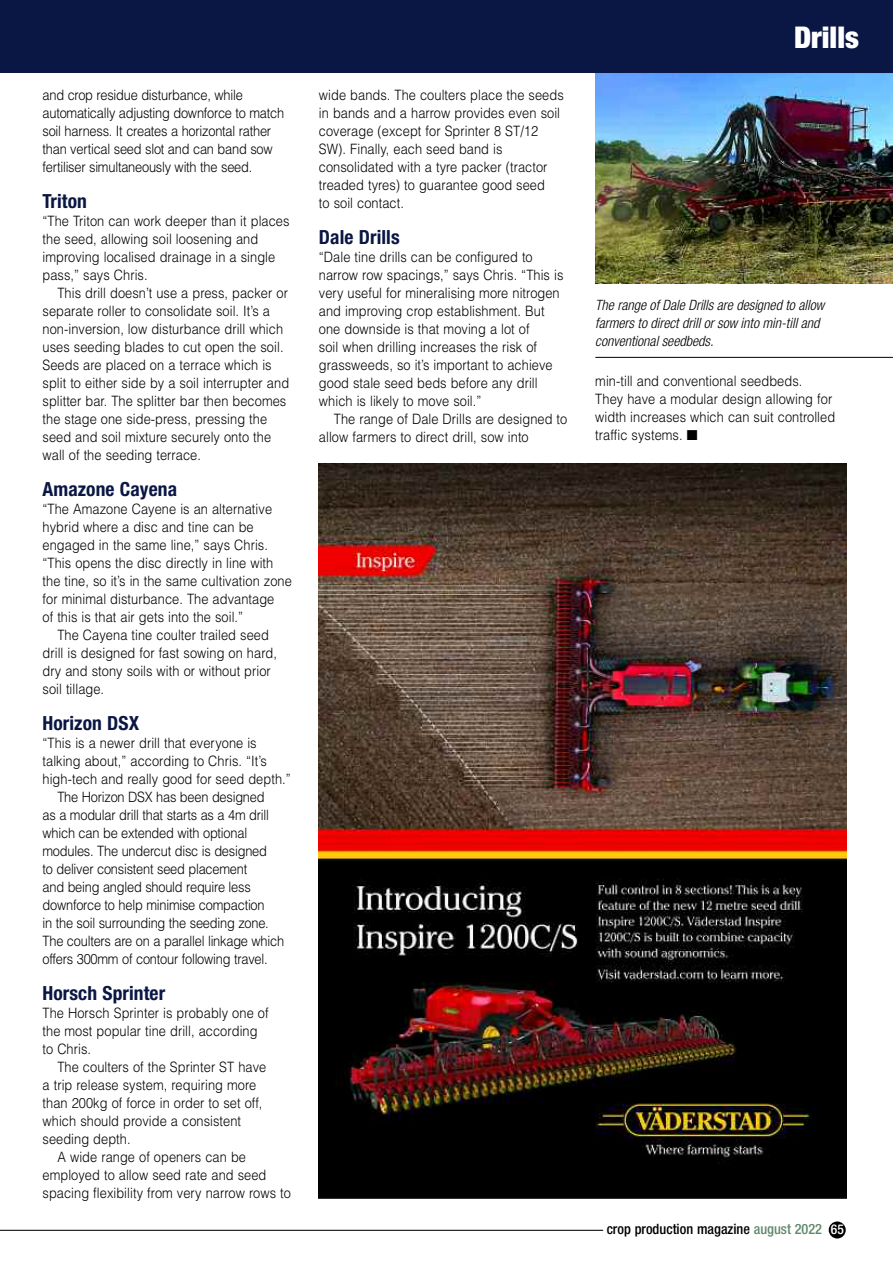
<style>
.page{position:relative;width:893px;height:1263px;background:#fff}
.page>*{position:absolute;margin:0;border:0;box-sizing:border-box;transform-origin:0 0}
.t1{font:900 condensed 30px "Helvetica Neue";color:#fff}
.t2{font:700 condensed 19.5px "Helvetica Neue";letter-spacing:.005em;color:#0a1643}
.t3{font:300 14.25px/18px "Helvetica";letter-spacing:.005em;color:#000;scale:.9 1}
.t4{font:300 14.25px/18px "Helvetica";letter-spacing:-.015em;color:#000;scale:.9 1}
.t5{font:italic 300 condensed 14.25px/18px "Helvetica Neue";color:#000}
.t6{font:500 condensed 14.25px "Helvetica Neue";color:#000}
.s1{color:#60896c}
.s2{font-size:13.5px;color:#fff}
</style>
<div class="page">
<div style="left:829px;top:1221px;width:17px;height:17px;background:#000;border-radius:50%"></div>
<hr style="left:0;top:1230px;width:603px;height:1px;background:#000">
<img style="left:595px;top:72px;width:298px;height:211px">
<hr style="left:595px;top:357px;width:298px;height:1px;background:#000">
<div style="left:0;top:0;width:893px;height:72px;background:#0a1643"></div>
<img style="left:319px;top:464px;width:527px;height:735px">
<p class="t4" style="left:43px;top:86px;width:270px">and crop residue disturbance, while automatically adjusting downforce to match soil harness. It creates a horizontal rather than vertical seed slot and can band sow fertiliser simultaneously with the seed.</p>
<h2 class="t2" style="left:43px;top:194px;width:46px">Triton</h2>
<p class="t3" style="left:43px;top:212px;width:276px">“The Triton can work deeper than it places the seed, allowing soil loosening and improving localised drainage in a single pass,” says Chris.</p>
<p class="t3" style="left:43px;top:284px;width:276px;text-indent:15px">This drill doesn’t use a press, packer or separate roller to consolidate soil. It’s a non-inversion, low disturbance drill which uses seeding blades to cut open the soil.<br>Seeds are placed on a terrace which is split to either side by a soil interrupter and splitter bar. The splitter bar then becomes the stage one side-press, pressing the seed and soil mixture securely onto the wall of the seeding terrace.</p>
<h2 class="t2" style="left:43px;top:482px;width:136px">Amazone Cayena</h2>
<p class="t3" style="left:43px;top:500px;width:257px">“The Amazone Cayene is an alternative</p>
<p class="t3" style="left:43px;top:518px;width:236px">hybrid where a disc and tine can be</p>
<p class="t3" style="left:43px;top:536px;width:252px">engaged in the same line,” says Chris.</p>
<p class="t3" style="left:43px;top:554px;width:258px">“This opens the disc directly in line with</p>
<p class="t3" style="left:43px;top:572px;width:279px">the tine, so it’s in the same cultivation zone</p>
<p class="t3" style="left:43px;top:590px;width:259px">for minimal disturbance. The advantage</p>
<p class="t3" style="left:43px;top:608px;width:224px">of this is that air gets into the soil.”</p>
<p class="t3" style="left:57px;top:626px;width:236px">The Cayena tine coulter trailed seed</p>
<p class="t3" style="left:43px;top:644px;width:262px">drill is designed for fast sowing on hard,</p>
<p class="t3" style="left:43px;top:662px;width:255px">dry and stony soils with or without prior</p>
<p class="t3" style="left:43px;top:680px;width:70px">soil tillage.</p>
<h2 class="t2" style="left:43px;top:716px;width:98px">Horizon DSX</h2>
<p class="t3" style="left:43px;top:734px;width:239px">“This is a newer drill that everyone is</p>
<p class="t3" style="left:43px;top:752px;width:251px">talking about,” according to Chris. “It’s</p>
<p class="t3" style="left:43px;top:770px;width:277px">high-tech and really good for seed depth.”</p>
<p class="t4" style="left:57px;top:788px;width:232px">The Horizon DSX has been designed</p>
<p class="t4" style="left:43px;top:806px;width:253px">as a modular drill that starts as a 4m drill</p>
<p class="t4" style="left:43px;top:824px;width:229px">which can be extended with optional</p>
<p class="t4" style="left:43px;top:842px;width:251px">modules. The undercut disc is designed</p>
<p class="t4" style="left:43px;top:860px;width:229px">to deliver consistent seed placement</p>
<p class="t4" style="left:43px;top:878px;width:233px">and being angled should require less</p>
<p class="t4" style="left:43px;top:896px;width:248px">downforce to help minimise compaction</p>
<p class="t4" style="left:43px;top:914px;width:253px">in the soil surrounding the seeding zone.</p>
<p class="t4" style="left:43px;top:932px;width:270px">The coulters are on a parallel linkage which</p>
<p class="t4" style="left:43px;top:950px;width:252px">offers 300mm of contour following travel.</p>
<h2 class="t2" style="left:43px;top:986px;width:124px">Horsch Sprinter</h2>
<p class="t3" style="left:43px;top:1004px;width:253px">The Horsch Sprinter is probably one of the most popular tine drill, according to Chris.</p>
<p class="t3" style="left:43px;top:1058px;width:250px;text-indent:15px">The coulters of the Sprinter ST have a trip release system, requiring more than 200kg of force in order to set off, which should provide a consistent seeding depth.</p>
<p class="t3" style="left:43px;top:1148px;width:277px;text-indent:15px">A wide range of openers can be employed to allow seed rate and seed spacing flexibility from very narrow rows to</p>
<p class="t3" style="left:319px;top:86px;width:274px">wide bands. The coulters place the seeds in bands and a harrow provides even soil coverage (except for Sprinter 8 ST/12<br>SW). Finally, each seed band is consolidated with a tyre packer (tractor treaded tyres) to guarantee good seed<br>to soil contact.</p>
<h2 class="t2" style="left:319px;top:230px;width:82px">Dale Drills</h2>
<p class="t3" style="left:319px;top:248px;width:273px">“Dale tine drills can be configured to narrow row spacings,” says Chris. “This is very useful for mineralising more nitrogen and improving crop establishment. But one downside is that moving a lot of<br>soil when drilling increases the risk of grassweeds, so it’s important to achieve good stale seed beds before any drill which is likely to move soil.”</p>
<p class="t3" style="left:319px;top:410px;width:278px;text-indent:15px">The range of Dale Drills are designed to allow farmers to direct drill, sow into</p>
<h1 class="t1" style="left:794px;top:27px;width:66px">Drills</h1>
<p class="t5" style="left:595px;top:297px;width:230px">The range of Dale Drills are designed to allow farmers to direct drill or sow into min-till and conventional seedbeds.</p>
<p class="t3" style="left:595px;top:372px;width:268px">min-till and conventional seedbeds.<br>They have a modular design allowing for width increases which can suit controlled traffic systems. ■</p>
<p class="t6" style="left:607px;top:1224px;width:239px">crop production magazine <span class="s1">august 2022</span> <span class="s2">65</span></p>
</div>
